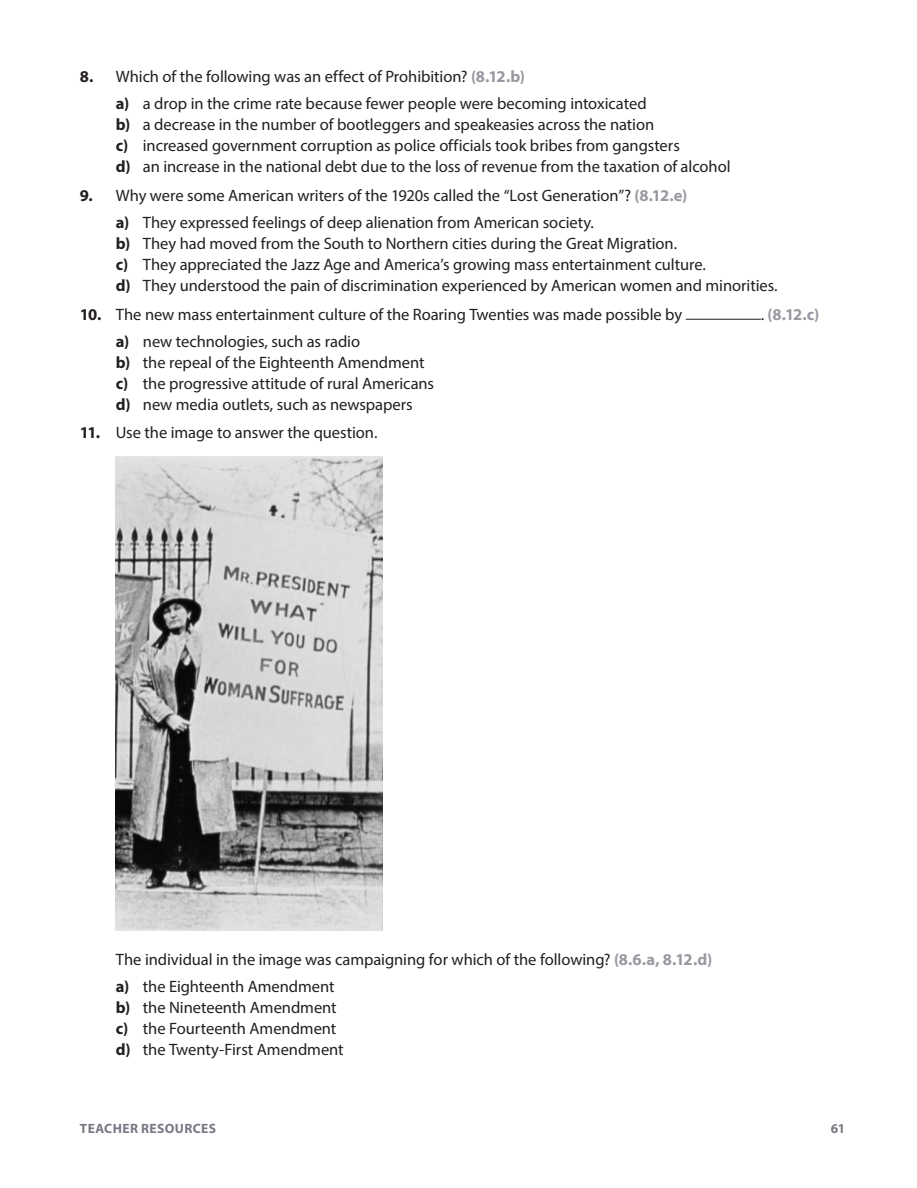
<style>
.page{position:relative;width:917px;height:1188px;background:#fff}
.page>*{position:absolute;margin:0;border:0;box-sizing:border-box;transform-origin:0 0}
.t1{font:16.5px/21px "Myriad Pro";letter-spacing:-.005em;color:#231f20}
.t2{font:700 16.5px "Myriad Pro";color:#9a98a1}
.t3{font:700 13.5px "Myriad Pro";letter-spacing:.03em;color:#797984}
.s1{font-weight:700}
.s2{font-weight:700;color:#9a98a1}
.s3{font-weight:400;color:#231f20}
</style>
<div class="page">
<hr style="left:685px;top:319px;width:75px;height:1px;background:#231f20">
<img style="left:116px;top:457px;width:266px;height:473px">
<p class="t1" style="left:116px;top:63px;width:532px;line-height:27px;text-indent:-36px"><span class="s1">8.</span> Which of the following was an effect of Prohibition? <span class="s2">(8.12.b)<br></span><span class="s1">a)</span> a drop in the crime rate because fewer people were becoming intoxicated</p>
<p class="t1" style="left:116px;top:114px;width:616px"><span class="s1">b)</span> a decrease in the number of bootleggers and speakeasies across the nation<br><span class="s1">c)</span> increased government corruption as police officials took bribes from gangsters<br><span class="s1">d)</span> an increase in the national debt due to the loss of revenue from the taxation of alcohol</p>
<p class="t1" style="left:116px;top:181px;width:573px;line-height:27px;text-indent:-36px"><span class="s1">9.</span> Why were some American writers of the 1920s called the “Lost Generation”? <span class="s2">(8.12.e) </span><span class="s1">a)</span> They expressed feelings of deep alienation from American society.</p>
<p class="t1" style="left:116px;top:232px;width:663px"><span class="s1">b)</span> They had moved from the South to Northern cities during the Great Migration.<br><span class="s1">c)</span> They appreciated the Jazz Age and America’s growing mass entertainment culture.<br><span class="s1">d)</span> They understood the pain of discrimination experienced by American women and minorities.</p>
<p class="t1" style="left:80px;top:303px;width:604px"><span class="s1">10.</span> The new mass entertainment culture of the Roaring Twenties was made possible by</p>
<p class="t2" style="left:760px;top:303px;width:60px"><span class="s3">.</span> (8.12.c)</p>
<p class="t1" style="left:116px;top:330px;width:320px"><span class="s1">a)</span> new technologies, such as radio<br><span class="s1">b)</span> the repeal of the Eighteenth Amendment <span class="s1">c)</span> the progressive attitude of rural Americans <span class="s1">d)</span> new media outlets, such as newspapers</p>
<p class="t1" style="left:80px;top:422px;width:299px"><span class="s1">11.</span> Use the image to answer the question.</p>
<p class="t1" style="left:116px;top:946px;width:597px;line-height:27px">The individual in the image was campaigning for which of the following? <span class="s2">(8.6.a, 8.12.d) </span><span class="s1">a)</span> the Eighteenth Amendment</p>
<p class="t1" style="left:116px;top:997px;width:229px"><span class="s1">b)</span> the Nineteenth Amendment <span class="s1">c)</span> the Fourteenth Amendment <span class="s1">d)</span> the Twenty-First Amendment</p>
<p class="t3" style="left:80px;top:1119px;width:138px">TEACHER RESOURCES</p>
<p class="t3" style="left:830px;top:1119px;width:16px">61</p>
</div>
